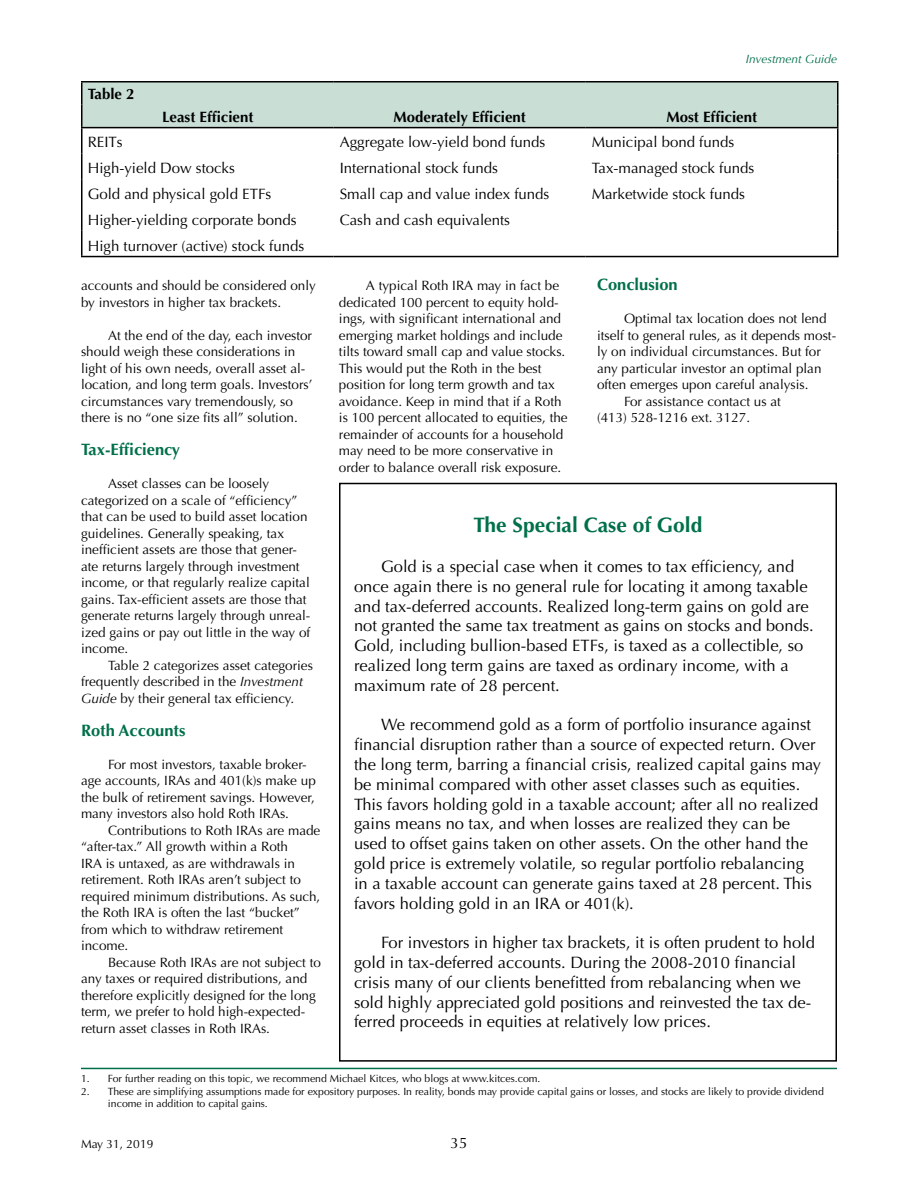
<style>
.page{position:relative;width:918px;height:1188px;background:#fff}
.page>*{position:absolute;margin:0;border:0;box-sizing:border-box;transform-origin:0 0}
.t1{font:700 21px "Optima";color:#00704a}
.t2{font:16.5px/19.8px "Optima";color:#000}
.t3{font:700 16.5px "Optima";color:#00704a}
.t4{font:15px "Optima";color:#000}
.t5{font:700 15px "Optima";color:#000}
.t6{font:13.5px/16.5px "Optima";color:#000}
.t7{font:italic 12px "Optima";color:#00704a}
.t8{font:12px "Optima";color:#000}
.t9{font:10.5px/12.6px "Optima";color:#000}
.s1{font-style:italic}
</style>
<div class="page">
<hr style="left:81px;top:1068px;width:756px;height:1px;background:#00704a">
<hr style="left:81px;top:81px;width:253px;height:1px;background:#000">
<hr style="left:334px;top:81px;width:252px;height:1px;background:#000">
<hr style="left:586px;top:81px;width:252px;height:1px;background:#000">
<svg style="left:81px;top:82px;width:757px;height:174px"></svg>
<hr style="left:81px;top:256px;width:253px;height:1px;background:#000">
<hr style="left:334px;top:256px;width:252px;height:1px;background:#000">
<hr style="left:586px;top:256px;width:252px;height:1px;background:#000">
<div style="left:339px;top:483px;width:498px;height:579px;border:2px solid #000"></div>
<p class="t5" style="left:88px;top:85px;width:48px">Table 2</p>
<p class="t7" style="left:746px;top:52px;width:93px">Investment Guide</p>
<p class="t5" style="left:162px;top:108px;width:93px">Least Efficient</p>
<p class="t5" style="left:394px;top:108px;width:134px">Moderately Efficient</p>
<p class="t5" style="left:666px;top:108px;width:92px">Most Efficient</p>
<p class="t4" style="left:88px;top:134px;width:37px">REITs</p>
<p class="t4" style="left:340px;top:134px;width:207px">Aggregate low-yield bond funds</p>
<p class="t4" style="left:592px;top:134px;width:144px">Municipal bond funds</p>
<p class="t4" style="left:88px;top:159px;width:149px">High-yield Dow stocks</p>
<p class="t4" style="left:340px;top:159px;width:160px">International stock funds</p>
<p class="t4" style="left:592px;top:159px;width:164px">Tax-managed stock funds</p>
<p class="t4" style="left:88px;top:185px;width:185px">Gold and physical gold ETFs</p>
<p class="t4" style="left:340px;top:185px;width:211px">Small cap and value index funds</p>
<p class="t4" style="left:592px;top:185px;width:155px">Marketwide stock funds</p>
<p class="t4" style="left:88px;top:211px;width:211px">Higher-yielding corporate bonds</p>
<p class="t4" style="left:340px;top:211px;width:172px">Cash and cash equivalents</p>
<p class="t4" style="left:88px;top:237px;width:218px">High turnover (active) stock funds</p>
<p class="t6" style="left:81px;top:278px;width:236px">accounts and should be considered only by investors in higher tax brackets.</p>
<p class="t6" style="left:81px;top:327px;width:233px;text-indent:27px">At the end of the day, each investor should weigh these considerations in light of his own needs, overall asset al&shy;location, and long term goals. Investors’ circumstances vary tremendously, so there is no “one size fits all” solution.</p>
<p class="t3" style="left:81px;top:440px;width:101px">Tax-Efficiency</p>
<p class="t6" style="left:81px;top:476px;width:231px;text-indent:27px">Asset classes can be loosely categorized on a scale of “efficiency” that can be used to build asset location guidelines. Generally speaking, tax inefficient assets are those that gener&shy;ate returns largely through investment income, or that regularly realize capital gains. Tax-efficient assets are those that generate returns largely through unreal&shy;ized gains or pay out little in the way of income.</p>
<p class="t6" style="left:81px;top:657px;width:233px;text-indent:27px">Table 2 categorizes asset categories frequently described in the <span class="s1">Investment<br>Guide</span> by their general tax efficiency.</p>
<p class="t3" style="left:81px;top:721px;width:106px">Roth Accounts</p>
<p class="t6" style="left:81px;top:756px;width:236px;text-indent:27px">For most investors, taxable broker&shy;age accounts, IRAs and 401(k)s make up the bulk of retirement savings. However, many investors also hold Roth IRAs.</p>
<p class="t6" style="left:81px;top:822px;width:241px;text-indent:27px">Contributions to Roth IRAs are made “after-tax.” All growth within a Roth<br>IRA is untaxed, as are withdrawals in retirement. Roth IRAs aren’t subject to required minimum distributions. As such, the Roth IRA is often the last “bucket” from which to withdraw retirement income.</p>
<p class="t6" style="left:81px;top:954px;width:242px;text-indent:27px">Because Roth IRAs are not subject to any taxes or required distributions, and therefore explicitly designed for the long term, we prefer to hold high-expected&shy;return asset classes in Roth IRAs.</p>
<p class="t6" style="left:339px;top:278px;width:230px;text-indent:27px">A typical Roth IRA may in fact be dedicated 100 percent to equity hold&shy;ings, with significant international and emerging market holdings and include tilts toward small cap and value stocks.<br>This would put the Roth in the best position for long term growth and tax avoidance. Keep in mind that if a Roth is 100 percent allocated to equities, the remainder of accounts for a household may need to be more conservative in order to balance overall risk exposure.</p>
<p class="t3" style="left:597px;top:275px;width:82px">Conclusion</p>
<p class="t6" style="left:624px;top:311px;width:204px">Optimal tax location does not lend</p>
<p class="t6" style="left:597px;top:327px;width:241px">itself to general rules, as it depends most-</p>
<p class="t6" style="left:597px;top:344px;width:225px">ly on individual circumstances. But for</p>
<p class="t6" style="left:597px;top:360px;width:226px">any particular investor an optimal plan</p>
<p class="t6" style="left:597px;top:377px;width:213px">often emerges upon careful analysis.</p>
<p class="t6" style="left:624px;top:393px;width:158px">For assistance contact us at</p>
<p class="t6" style="left:597px;top:410px;width:155px">(413) 528-1216 ext. 3127.</p>
<h1 class="t1" style="left:474px;top:513px;width:230px">The Special Case of Gold</h1>
<p class="t2" style="left:354px;top:557px;width:461px;text-indent:27px">Gold is a special case when it comes to tax efficiency, and once again there is no general rule for locating it among taxable and tax-deferred accounts. Realized long-term gains on gold are not granted the same tax treatment as gains on stocks and bonds.<br>Gold, including bullion-based ETFs, is taxed as a collectible, so realized long term gains are taxed as ordinary income, with a maximum rate of 28 percent.</p>
<p class="t2" style="left:354px;top:715px;width:469px;text-indent:27px">We recommend gold as a form of portfolio insurance against financial disruption rather than a source of expected return. Over the long term, barring a financial crisis, realized capital gains may be minimal compared with other asset classes such as equities.<br>This favors holding gold in a taxable account; after all no realized gains means no tax, and when losses are realized they can be used to offset gains taken on other assets. On the other hand the gold price is extremely volatile, so regular portfolio rebalancing in a taxable account can generate gains taxed at 28 percent. This favors holding gold in an IRA or 401(k).</p>
<p class="t2" style="left:354px;top:933px;width:462px;text-indent:27px">For investors in higher tax brackets, it is often prudent to hold gold in tax-deferred accounts. During the 2008-2010 financial crisis many of our clients benefitted from rebalancing when we sold highly appreciated gold positions and reinvested the tax de&shy;ferred proceeds in equities at relatively low prices.</p>
<p class="t9" style="left:81px;top:1072px;width:461px">1. For further reading on this topic, we recommend Michael Kitces, who blogs at www.kitces.com.</p>
<p class="t9" style="left:108px;top:1085px;width:717px;text-indent:-27px">2. These are simplifying assumptions made for expository purposes. In reality, bonds may provide capital gains or losses, and stocks are likely to provide dividend income in addition to capital gains.</p>
<p class="t8" style="left:81px;top:1137px;width:74px">May 31, 2019</p>
<p class="t4" style="left:451px;top:1135px;width:18px">35</p>
</div>
